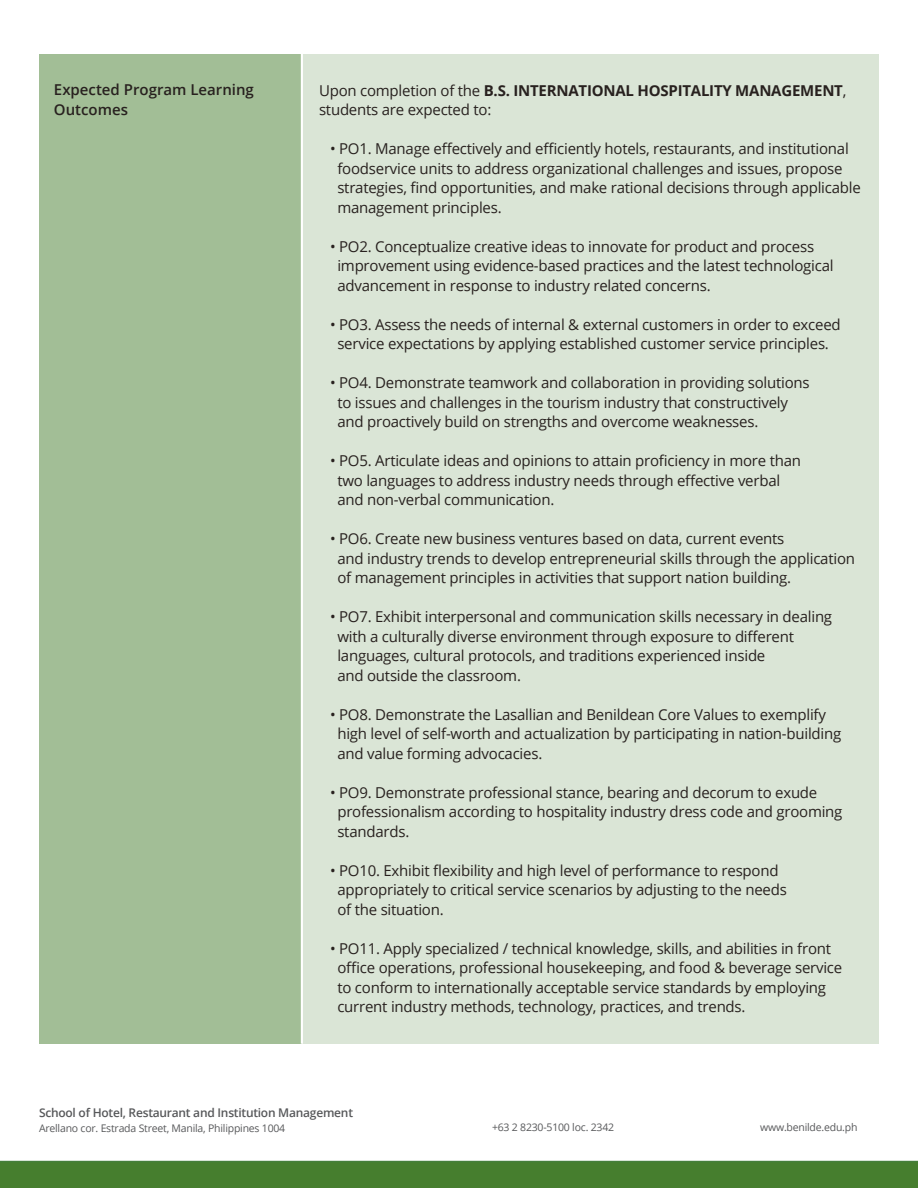
<style>
.page{position:relative;width:918px;height:1188px;background:#fff}
.page>*{position:absolute;margin:0;border:0;box-sizing:border-box;transform-origin:0 0}
.t1{font:15px/19.5px "Open Sans";letter-spacing:-.015em;color:#28211f}
.t2{font:600 15px/19.5px "Open Sans";color:#28211f}
.t3{font:600 12px "Open Sans";letter-spacing:-.02em;color:#58595b}
.t4{font:10.5px "Open Sans";letter-spacing:-.02em;color:#58595b}
.s1{font-weight:700}
</style>
<div class="page">
<div style="left:0;top:1161px;width:918px;height:27px;background:#467e2e"></div>
<div style="left:302px;top:54px;width:576px;height:990px;background:#dae5d6"></div>
<div style="left:40px;top:54px;width:262px;height:990px;background:#a2be96"></div>
<hr style="left:301px;top:54px;width:2px;height:990px;background:#fff">
<p class="t2" style="left:54px;top:80px;width:201px">Expected Program Learning<br>Outcomes</p>
<p class="t1" style="left:319px;top:80px;width:529px">Upon completion of the <span class="s1">B.S. INTERNATIONAL HOSPITALITY MANAGEMENT</span>, students are expected to:</p>
<p class="t1" style="left:337px;top:139px;width:525px;text-indent:-7px">• PO1. Manage effectively and efficiently hotels, restaurants, and institutional foodservice units to address organizational challenges and issues, propose strategies, find opportunities, and make rational decisions through applicable management principles.</p>
<p class="t1" style="left:337px;top:236px;width:498px;text-indent:-7px">• PO2. Conceptualize creative ideas to innovate for product and process improvement using evidence-based practices and the latest technological advancement in response to industry related concerns.</p>
<p class="t1" style="left:330px;top:314px;width:512px;text-align:center">• PO3. Assess the needs of internal &amp; external customers in order to exceed service expectations by applying established customer service principles.</p>
<p class="t1" style="left:337px;top:373px;width:474px;text-indent:-7px">• PO4. Demonstrate teamwork and collaboration in providing solutions to issues and challenges in the tourism industry that constructively and proactively build on strengths and overcome weaknesses.</p>
<p class="t1" style="left:337px;top:451px;width:465px;text-indent:-7px">• PO5. Articulate ideas and opinions to attain proficiency in more than two languages to address industry needs through effective verbal and non-verbal communication.</p>
<p class="t1" style="left:337px;top:529px;width:519px;text-indent:-7px">• PO6. Create new business ventures based on data, current events<br>and industry trends to develop entrepreneurial skills through the application of management principles in activities that support nation building.</p>
<p class="t1" style="left:337px;top:607px;width:496px;text-indent:-7px">• PO7. Exhibit interpersonal and communication skills necessary in dealing with a culturally diverse environment through exposure to different languages, cultural protocols, and traditions experienced inside<br>and outside the classroom.</p>
<p class="t1" style="left:337px;top:704px;width:505px;text-indent:-7px">• PO8. Demonstrate the Lasallian and Benildean Core Values to exemplify high level of self-worth and actualization by participating in nation-building and value forming advocacies.</p>
<p class="t1" style="left:337px;top:782px;width:507px;text-indent:-7px">• PO9. Demonstrate professional stance, bearing and decorum to exude professionalism according to hospitality industry dress code and grooming standards.</p>
<p class="t1" style="left:337px;top:860px;width:451px;text-indent:-7px">• PO10. Exhibit flexibility and high level of performance to respond appropriately to critical service scenarios by adjusting to the needs of the situation.</p>
<p class="t1" style="left:337px;top:938px;width:506px;text-indent:-7px">• PO11. Apply specialized / technical knowledge, skills, and abilities in front office operations, professional housekeeping, and food &amp; beverage service to conform to internationally acceptable service standards by employing current industry methods, technology, practices, and trends.</p>
<p class="t3" style="left:39px;top:1104px;width:316px">School of Hotel, Restaurant and Institution Management</p>
<p class="t4" style="left:39px;top:1121px;width:248px">Arellano cor. Estrada Street, Manila, Philippines 1004</p>
<p class="t4" style="left:492px;top:1120px;width:124px">+63 2 8230-5100 loc. 2342</p>
<p class="t4" style="left:760px;top:1120px;width:99px">www.benilde.edu.ph</p>
</div>
